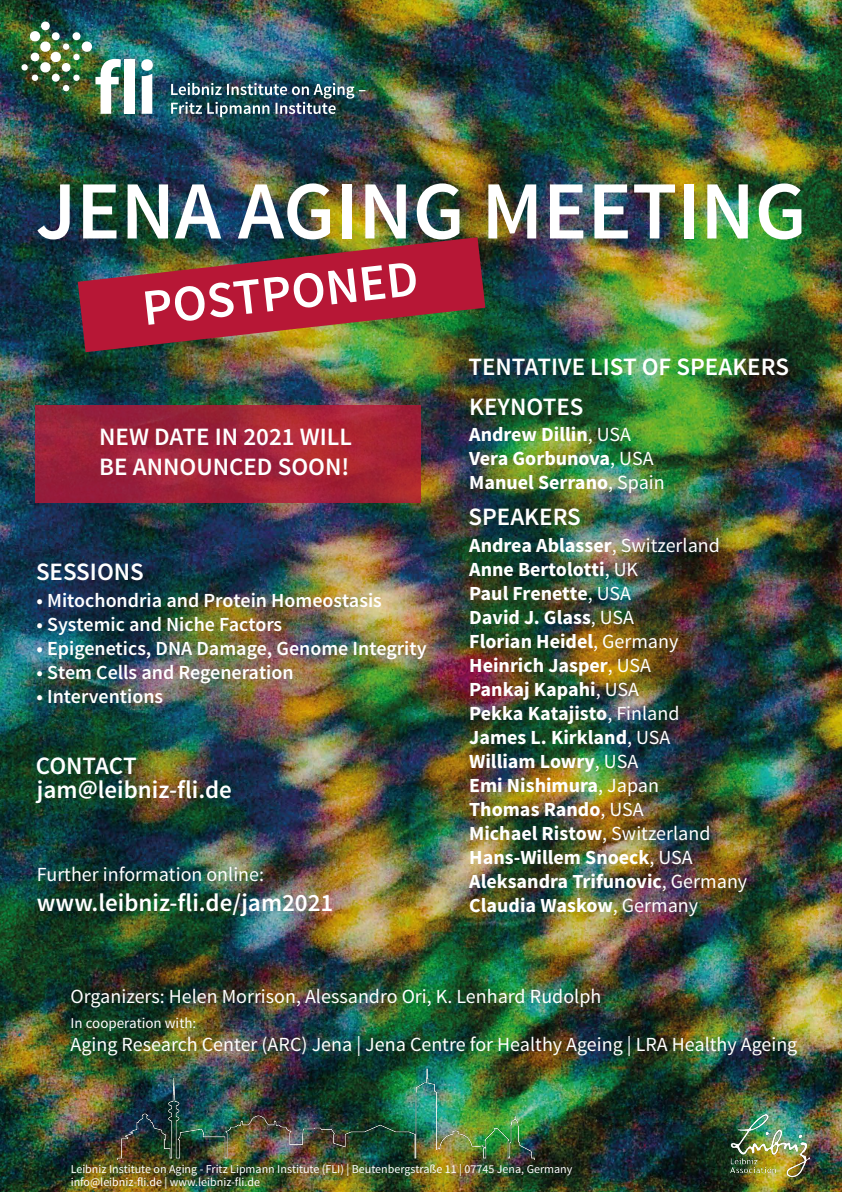
<style>
.page{position:relative;width:842px;height:1192px;background:#fff}
.page>*{position:absolute;margin:0;border:0;box-sizing:border-box;transform-origin:0 0}
.t1{font:600 82.65px "Source Sans Pro";color:#fff}
.t2{font:600 51.15px "Source Sans Pro";color:#fff}
.t3{font:600 25px/30px "Source Sans Pro";color:#fff}
.t4{font:700 20px/24px "Source Sans Pro";color:#fff}
.t5{font:20px "Source Sans Pro";color:#fff}
.t6{font:600 20px "Source Sans Pro";color:#fff}
.t7{font:15px "Source Sans Pro";color:#fff}
.t8{font:12px/13px "Source Sans Pro";color:#fff}
.s1{font-weight:400}
</style>
<div class="page">
<img style="left:0;top:0;width:842px;height:1192px">
<img style="left:171px;top:83px;width:194px;height:34px">
<img style="left:21px;top:22px;width:100px;height:92px">
<div style="left:125px;top:60px;width:10px;height:54px;background:#fff"></div>
<svg style="left:142px;top:74px;width:10px;height:40px"></svg>
<div style="left:141px;top:59px;width:12px;height:12px;background:#fff;border-radius:50%"></div>
<img style="left:731px;top:1114px;width:79px;height:63px">
<img style="left:103px;top:1065px;width:437px;height:95px">
<img style="left:78px;top:237px;width:407px;height:115px">
<svg style="left:35px;top:405px;width:386px;height:98px;background:#a12237"></svg>
<h1 class="t1" style="left:35px;top:159px;width:773px">JENA AGING MEETING</h1>
<h2 class="t2" style="left:139px;top:276px;width:279px;rotate:-6deg">POSTPONED</h2>
<p class="t3" style="left:99px;top:423px;width:254px">NEW DATE IN 2021 WILL<br>BE ANNOUNCED SOON!</p>
<p class="t3" style="left:36px;top:557px;width:109px">SESSIONS</p>
<p class="t6" style="left:37px;top:588px;width:347px">• Mitochondria and Protein Homeostasis</p>
<p class="t6" style="left:37px;top:612px;width:247px">• Systemic and Niche Factors</p>
<p class="t6" style="left:37px;top:636px;width:392px">• Epigenetics, DNA Damage, Genome Integrity</p>
<p class="t6" style="left:37px;top:660px;width:259px">• Stem Cells and Regeneration</p>
<p class="t6" style="left:37px;top:684px;width:128px">• Interventions</p>
<p class="t3" style="left:36px;top:751px;width:102px">CONTACT</p>
<p class="t3" style="left:37px;top:775px;width:196px">jam@leibniz-fli.de</p>
<p class="t5" style="left:37px;top:862px;width:229px">Further information online:</p>
<p class="t3" style="left:37px;top:888px;width:298px">www.leibniz-fli.de/jam2021</p>
<p class="t3" style="left:468px;top:352px;width:322px">TENTATIVE LIST OF SPEAKERS</p>
<p class="t3" style="left:469px;top:392px;width:116px">KEYNOTES</p>
<p class="t4" style="left:469px;top:423px;width:197px">Andrew Dillin<span class="s1">, USA<br></span>Vera Gorbunova<span class="s1">, USA<br></span>Manuel Serrano<span class="s1">, Spain</span></p>
<p class="t3" style="left:468px;top:502px;width:114px">SPEAKERS</p>
<p class="t4" style="left:469px;top:534px;width:280px">Andrea Ablasser<span class="s1">, Switzerland<br></span>Anne Bertolotti<span class="s1">, UK<br></span>Paul Frenette<span class="s1">, USA<br></span>David J. Glass<span class="s1">, USA<br></span>Florian Heidel<span class="s1">, Germany<br></span>Heinrich Jasper<span class="s1">, USA<br></span>Pankaj Kapahi<span class="s1">, USA<br></span>Pekka Katajisto<span class="s1">, Finland<br></span>James L. Kirkland<span class="s1">, USA<br></span>William Lowry<span class="s1">, USA<br></span>Emi Nishimura<span class="s1">, Japan<br></span>Thomas Rando<span class="s1">, USA<br></span>Michael Ristow<span class="s1">, Switzerland<br></span>Hans-Willem Snoeck<span class="s1">, USA<br></span>Aleksandra Trifunovic<span class="s1">, Germany<br></span>Claudia Waskow<span class="s1">, Germany</span></p>
<p class="t5" style="left:71px;top:984px;width:532px">Organizers: Helen Morrison, Alessandro Ori, K. Lenhard Rudolph</p>
<p class="t7" style="left:71px;top:1014px;width:127px">In cooperation with:</p>
<p class="t5" style="left:71px;top:1032px;width:728px">Aging Research Center (ARC) Jena | Jena Centre for Healthy Ageing | LRA Healthy Ageing</p>
<p class="t8" style="left:71px;top:1163px;width:503px">Leibniz Institute on Aging - Fritz Lipmann Institute (FLI) | Beutenbergstraße 11 | 07745 Jena, Germany info@leibniz-fli.de | www.leibniz-fli.de</p>
</div>
